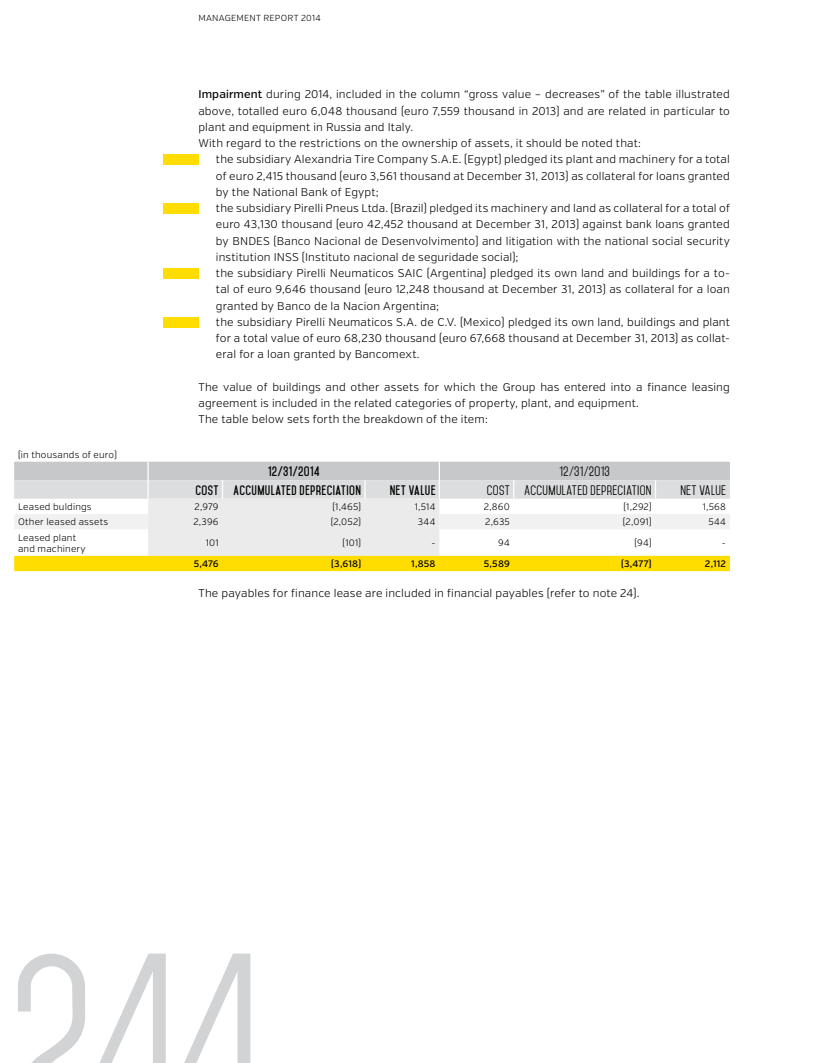
<style>
.page{position:relative;width:815px;height:1063px;background:#fff}
.page>*{position:absolute;margin:0;border:0;box-sizing:border-box;transform-origin:0 0}
.t1{font:195px "Mohave";color:#d1d3d4}
.t2{font:700 11.88px "Mohave";letter-spacing:.03em;color:#000}
.t3{font:11.88px "Mohave";letter-spacing:.03em;color:#000}
.t4{font:300 11.25px/16.2px "Verb";letter-spacing:.01em;color:#000}
.t5{font:300 9.38px/11.2px "Verb";letter-spacing:.02em;color:#000}
.t6{font:500 9.38px "Verb";letter-spacing:.015em;color:#000}
.t7{font:300 8.75px "Verb";letter-spacing:.03em;color:#000}
.s1{font-weight:500}
</style>
<div class="page">
<svg style="left:14px;top:462px;width:716px;height:109px"></svg>
<div style="left:163px;top:155px;width:35px;height:10px;background:#fd0"></div>
<div style="left:163px;top:203px;width:35px;height:11px;background:#fd0"></div>
<div style="left:163px;top:268px;width:35px;height:11px;background:#fd0"></div>
<div style="left:163px;top:317px;width:35px;height:11px;background:#fd0"></div>
<p class="t7" style="left:198px;top:13px;width:124px">MANAGEMENT REPORT 2014</p>
<p class="t5" style="left:18px;top:449px;width:100px">(in thousands of euro)</p>
<p class="t4" style="left:198px;top:87px;width:533px"><span class="s1">Impairment</span> during 2014, included in the column “gross value – decreases” of the table illustrated above, totalled euro 6,048 thousand (euro 7,559 thousand in 2013) and are related in particular to plant and equipment in Russia and Italy.<br>With regard to the restrictions on the ownership of assets, it should be noted that:</p>
<p class="t4" style="left:216px;top:152px;width:516px">the subsidiary Alexandria Tire Company S.A.E. (Egypt) pledged its plant and machinery for a total of euro 2,415 thousand (euro 3,561 thousand at December 31, 2013) as collateral for loans granted by the National Bank of Egypt;<br>the subsidiary Pirelli Pneus Ltda. (Brazil) pledged its machinery and land as collateral for a total of euro 43,130 thousand (euro 42,452 thousand at December 31, 2013) against bank loans granted by BNDES (Banco Nacional de Desenvolvimento) and litigation with the national social security institution INSS (Instituto nacional de seguridade social);<br>the subsidiary Pirelli Neumaticos SAIC (Argentina) pledged its own land and buildings for a to&shy;tal of euro 9,646 thousand (euro 12,248 thousand at December 31, 2013) as collateral for a loan granted by Banco de la Nacion Argentina;<br>the subsidiary Pirelli Neumaticos S.A. de C.V. (Mexico) pledged its own land, buildings and plant for a total value of euro 68,230 thousand (euro 67,668 thousand at December 31, 2013) as collat&shy;eral for a loan granted by Bancomext.</p>
<p class="t4" style="left:198px;top:379px;width:533px">The value of buildings and other assets for which the Group has entered into a finance leasing agreement is included in the related categories of property, plant, and equipment.<br>The table below sets forth the breakdown of the item:</p>
<p class="t2" style="left:268px;top:464px;width:53px">12/31/2O14</p>
<p class="t3" style="left:559px;top:464px;width:52px">12/31/2O13</p>
<p class="t2" style="left:195px;top:483px;width:167px">COST ACCUMULATED DEPRECIATION</p>
<p class="t2" style="left:390px;top:483px;width:47px">NET VALUE</p>
<p class="t3" style="left:487px;top:483px;width:166px">COST ACCUMULATED DEPRECIATION</p>
<p class="t3" style="left:680px;top:483px;width:47px">NET VALUE</p>
<p class="t5" style="left:18px;top:501px;width:75px">Leased buldings</p>
<p class="t5" style="left:195px;top:501px;width:26px">2,979</p>
<p class="t5" style="left:332px;top:501px;width:30px">(1,465)</p>
<p class="t5" style="left:415px;top:501px;width:22px">1,514</p>
<p class="t5" style="left:484px;top:501px;width:28px">2,860</p>
<p class="t5" style="left:623px;top:501px;width:30px">(1,292)</p>
<p class="t5" style="left:703px;top:501px;width:25px">1,568</p>
<p class="t5" style="left:18px;top:517px;width:92px">Other leased assets</p>
<p class="t5" style="left:193px;top:517px;width:27px">2,396</p>
<p class="t5" style="left:331px;top:517px;width:32px">(2,052)</p>
<p class="t5" style="left:418px;top:517px;width:19px">344</p>
<p class="t5" style="left:485px;top:517px;width:26px">2,635</p>
<p class="t5" style="left:623px;top:517px;width:30px">(2,091)</p>
<p class="t5" style="left:708px;top:517px;width:19px">544</p>
<p class="t5" style="left:18px;top:532px;width:69px">Leased plant and machinery</p>
<p class="t5" style="left:206px;top:538px;width:14px">101</p>
<p class="t5" style="left:343px;top:538px;width:20px">(101)</p>
<p class="t5" style="left:431px;top:538px;width:6px">-</p>
<p class="t5" style="left:498px;top:538px;width:13px">94</p>
<p class="t5" style="left:634px;top:538px;width:19px">(94)</p>
<p class="t5" style="left:722px;top:538px;width:6px">-</p>
<p class="t6" style="left:194px;top:558px;width:26px">5,476</p>
<p class="t6" style="left:331px;top:558px;width:31px">(3,618)</p>
<p class="t6" style="left:411px;top:558px;width:26px">1,858</p>
<p class="t6" style="left:484px;top:558px;width:28px">5,589</p>
<p class="t6" style="left:621px;top:558px;width:32px">(3,477)</p>
<p class="t6" style="left:705px;top:558px;width:23px">2,112</p>
<p class="t4" style="left:198px;top:585px;width:443px">The payables for finance lease are included in financial payables (refer to note 24).</p>
<h1 class="t1" style="left:8px;top:916px;width:260px">244</h1>
</div>
